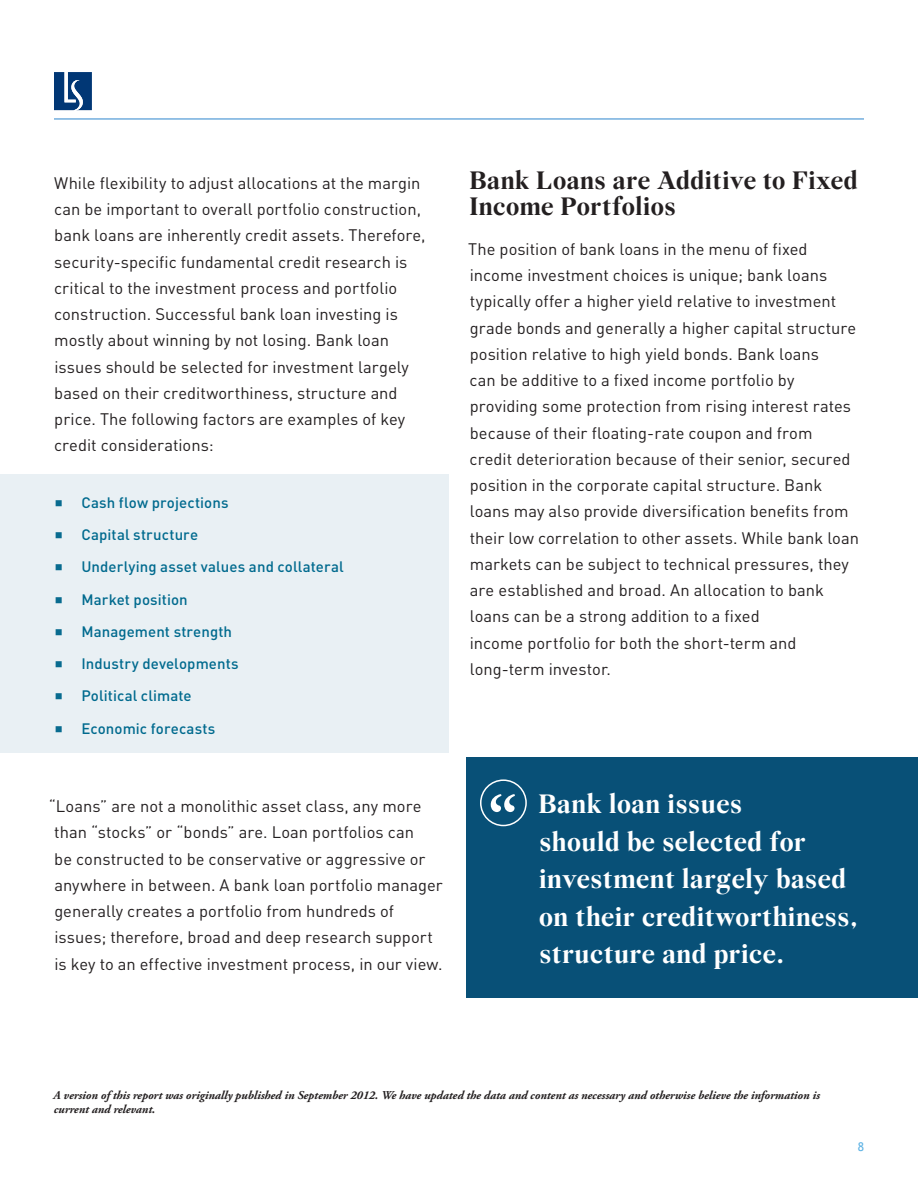
<style>
.page{position:relative;width:918px;height:1188px;background:#fff}
.page>*{position:absolute;margin:0;border:0;box-sizing:border-box;transform-origin:0 0}
.Section_Header{font:700 61.5px "Adobe Garamond Pro";color:#fff}
.Body_Copy{font:700 28.5px/37.5px "Wremena";letter-spacing:.015em;color:#fff}
.Section_Header_new{font:700 27px/26.2px "Wremena";letter-spacing:.015em;color:#231f20}
.BodyCopy_new{font:16.5px/26.2px "DINOT";color:#231f20}
.t1{font:500 15px "DINOT";letter-spacing:.005em;color:#006a8e}
.t2{font:italic 700 12px/13.5px "Adobe Garamond Pro";letter-spacing:-.005em;color:#231f20}
.t3{font:12px "Trebuchet MS";color:#5db2e4}
</style>
<div class="page">
<div style="left:0;top:474px;width:448px;height:279px;background:#e9f0f4"></div>
<div style="left:466px;top:758px;width:452px;height:240px;background:#085077"></div>
<div style="left:480px;top:779px;width:47px;height:47px;border:2px solid #fff;border-radius:50%"></div>
<hr style="left:54px;top:118px;width:810px;height:2px;background:#73aede">
<svg style="left:54px;top:72px;width:38px;height:38px"></svg>
<p class="BodyCopy_new" style="left:54px;top:169px;width:373px">While flexibility to adjust allocations at the margin can be important to overall portfolio construction, bank loans are inherently credit assets. Therefore, security-specific fundamental credit research is critical to the investment process and portfolio construction. Successful bank loan investing is mostly about winning by not losing. Bank loan issues should be selected for investment largely based on their creditworthiness, structure and price. The following factors are examples of key credit considerations:</p>
<p class="t1" style="left:81px;top:493px;width:149px">Cash flow projections</p>
<p class="t1" style="left:81px;top:525px;width:118px">Capital structure</p>
<p class="t1" style="left:81px;top:557px;width:264px">Underlying asset values and collateral</p>
<p class="t1" style="left:81px;top:590px;width:108px">Market position</p>
<p class="t1" style="left:81px;top:622px;width:152px">Management strength</p>
<p class="t1" style="left:81px;top:654px;width:159px">Industry developments</p>
<p class="t1" style="left:81px;top:686px;width:112px">Political climate</p>
<p class="t1" style="left:81px;top:719px;width:136px">Economic forecasts</p>
<p class="BodyCopy_new" style="left:54px;top:793px;width:390px;text-indent:-5px">“Loans” are not a monolithic asset class, any more than “stocks” or “bonds” are. Loan portfolios can<br>be constructed to be conservative or aggressive or anywhere in between. A bank loan portfolio manager generally creates a portfolio from hundreds of issues; therefore, broad and deep research support is key to an effective investment process, in our view.</p>
<p class="Section_Header_new" style="left:469px;top:168px;width:390px">Bank Loans are Additive to Fixed<br>Income Portfolios</p>
<p class="BodyCopy_new" style="left:468px;top:236px;width:392px">The position of bank loans in the menu of fixed income investment choices is unique; bank loans typically offer a higher yield relative to investment grade bonds and generally a higher capital structure position relative to high yield bonds. Bank loans<br>can be additive to a fixed income portfolio by providing some protection from rising interest rates because of their floating-rate coupon and from<br>credit deterioration because of their senior, secured position in the corporate capital structure. Bank loans may also provide diversification benefits from their low correlation to other assets. While bank loan markets can be subject to technical pressures, they are established and broad. An allocation to bank loans can be a strong addition to a fixed<br>income portfolio for both the short-term and long-term investor.</p>
<p class="Section_Header" style="left:488px;top:782px;width:31px">“</p>
<p class="Body_Copy" style="left:538px;top:786px;width:321px">Bank loan issues<br>should be selected for investment largely based on their creditworthiness, structure and price.</p>
<p class="t2" style="left:54px;top:1089px;width:768px">A version of this report was originally published in September 2012. We have updated the data and content as necessary and otherwise believe the information is current and relevant.</p>
<p class="t3" style="left:858px;top:1140px;width:8px">8</p>
</div>
